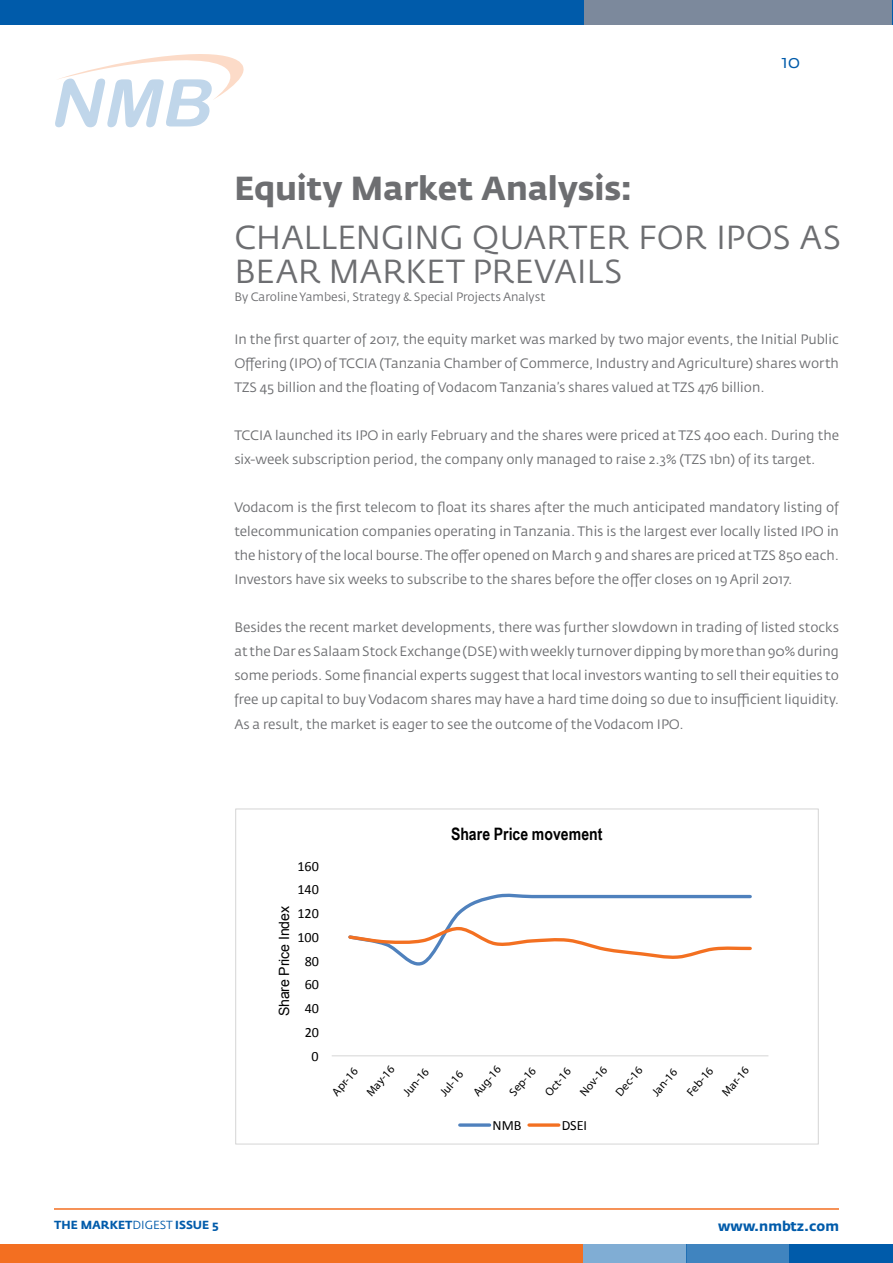
<style>
.page{position:relative;width:893px;height:1263px;background:#fff}
.page>*{position:absolute;margin:0;border:0;box-sizing:border-box;transform-origin:0 0}
.t1{font:33px/33.6px "Fedra Sans Std";color:#6d6e71}
.t2{font:700 33px "Fedra Sans Std";letter-spacing:-.005em;color:#6d6e71}
.t3{font:18px "Fedra Sans Std";color:#005baa}
.t4{font:700 17.1px "Arial Narrow";color:#000}
.t5{font:14.1px "Calibri";letter-spacing:-.005em;color:#000}
.t6{font:14.1px "Arial";letter-spacing:-.01em;color:#000}
.t7{font:700 13.65px "Fedra Sans Std";color:#005baa}
.t8{font:13.5px/24px "Fedra Sans Std";color:#6d6e71;text-align:justify}
.t9{font:12px "Fedra Sans Std";color:#6d6e71}
.t10{font:11.7px/25.2px "Myriad Pro";color:#000}
.t11{font:700 11.55px "Fedra Sans Std";color:#005baa}
.s1{font-weight:400}
</style>
<div class="page">
<div style="left:790px;top:1244px;width:103px;height:19px;background:#005baa"></div>
<div style="left:686px;top:1244px;width:104px;height:19px;background:#4084bf"></div>
<div style="left:583px;top:1244px;width:103px;height:19px;background:#80add4"></div>
<div style="left:0;top:1244px;width:583px;height:19px;background:#f36f21"></div>
<svg style="left:55px;top:54px;width:189px;height:73px"></svg>
<hr style="left:54px;top:1208px;width:785px;height:2px;background:#f36f21">
<div style="left:0;top:0;width:583px;height:24px;background:#005baa"></div>
<div style="left:583px;top:0;width:310px;height:24px;background:#7c899c"></div>
<hr style="left:332px;top:1055px;width:436px;height:1px;background:#d9d9d9">
<svg style="left:348px;top:893px;width:404px;height:73px"></svg>
<svg style="left:460px;top:1123px;width:30px;height:4px"></svg>
<svg style="left:529px;top:1123px;width:30px;height:4px"></svg>
<h2 class="t3" style="left:781px;top:50px;width:20px">10</h2>
<h1 class="t2" style="left:234px;top:168px;width:400px">Equity Market Analysis:</h1>
<h1 class="t1" style="left:234px;top:221px;width:608px">CHALLENGING QUARTER FOR IPOS AS<br>BEAR MARKET PREVAILS</h1>
<p class="t9" style="left:234px;top:289px;width:313px">By Caroline Yambesi, Strategy &amp; Special Projects Analyst</p>
<p class="t8" style="left:234px;top:328px;width:606px">In the first quarter of 2017, the equity market was marked by two major events, the Initial Public Offering (IPO) of TCCIA (Tanzania Chamber of Commerce, Industry and Agriculture) shares worth TZS 45 billion and the floating of Vodacom Tanzania’s shares valued at TZS 476 billion.</p>
<p class="t8" style="left:234px;top:424px;width:606px">TCCIA launched its IPO in early February and the shares were priced at TZS 400 each. During the six-week subscription period, the company only managed to raise 2.3% (TZS 1bn) of its target.</p>
<p class="t8" style="left:234px;top:496px;width:606px">Vodacom is the first telecom to float its shares after the much anticipated mandatory listing of telecommunication companies operating in Tanzania. This is the largest ever locally listed IPO in the history of the local bourse. The offer opened on March 9 and shares are priced at TZS 850 each.<br>Investors have six weeks to subscribe to the shares before the offer closes on 19 April 2017.</p>
<p class="t8" style="left:234px;top:616px;width:606px">Besides the recent market developments, there was further slowdown in trading of listed stocks at the Dar es Salaam Stock Exchange (DSE) with weekly turnover dipping by more than 90% during some periods. Some financial experts suggest that local investors wanting to sell their equities to free up capital to buy Vodacom shares may have a hard time doing so due to insufficient liquidity.<br>As a result, the market is eager to see the outcome of the Vodacom IPO.</p>
<p class="t6" style="left:275px;top:1016px;width:112px;rotate:-90deg">Share Price Index</p>
<p class="t5" style="left:297px;top:857px;width:23px">160</p>
<p class="t5" style="left:297px;top:881px;width:23px">140</p>
<p class="t5" style="left:297px;top:904px;width:23px">120</p>
<p class="t5" style="left:297px;top:928px;width:23px">100</p>
<p class="t5" style="left:305px;top:952px;width:16px">80</p>
<p class="t5" style="left:305px;top:976px;width:16px">60</p>
<p class="t5" style="left:305px;top:1000px;width:16px">40</p>
<p class="t5" style="left:305px;top:1023px;width:16px">20</p>
<p class="t5" style="left:312px;top:1047px;width:9px">0</p>
<p class="t4" style="left:451px;top:821px;width:153px">Share Price movement</p>
<p class="t10" style="left:324px;top:1086px;width:35px;rotate:-49deg">Apr-16</p>
<p class="t10" style="left:359px;top:1086px;width:38px;rotate:-49deg">May-16</p>
<p class="t10" style="left:396px;top:1086px;width:34px;rotate:-49deg">Jun-16</p>
<p class="t10" style="left:447px;top:1069px;width:37px;text-indent:-22px;rotate:-49deg">Jul-16<br>Aug-16</p>
<p class="t10" style="left:502px;top:1086px;width:36px;rotate:-49deg">Sep-16</p>
<p class="t10" style="left:538px;top:1086px;width:34px;rotate:-49deg">Oct-16</p>
<p class="t10" style="left:572px;top:1086px;width:37px;rotate:-49deg">Nov-16</p>
<p class="t10" style="left:608px;top:1086px;width:36px;rotate:-49deg">Dec-16</p>
<p class="t10" style="left:644px;top:1086px;width:34px;rotate:-49deg">Jan-16</p>
<p class="t10" style="left:679px;top:1086px;width:35px;rotate:-49deg">Feb-16</p>
<p class="t10" style="left:715px;top:1086px;width:36px;rotate:-49deg">Mar-16</p>
<p class="t5" style="left:492px;top:1116px;width:31px">NMB</p>
<p class="t5" style="left:562px;top:1116px;width:27px">DSEI</p>
<p class="t11" style="left:54px;top:1218px;width:166px">THE MARKET<span class="s1">DIGEST</span> ISSUE 5</p>
<p class="t7" style="left:718px;top:1217px;width:122px">www.nmbtz.com</p>
</div>
